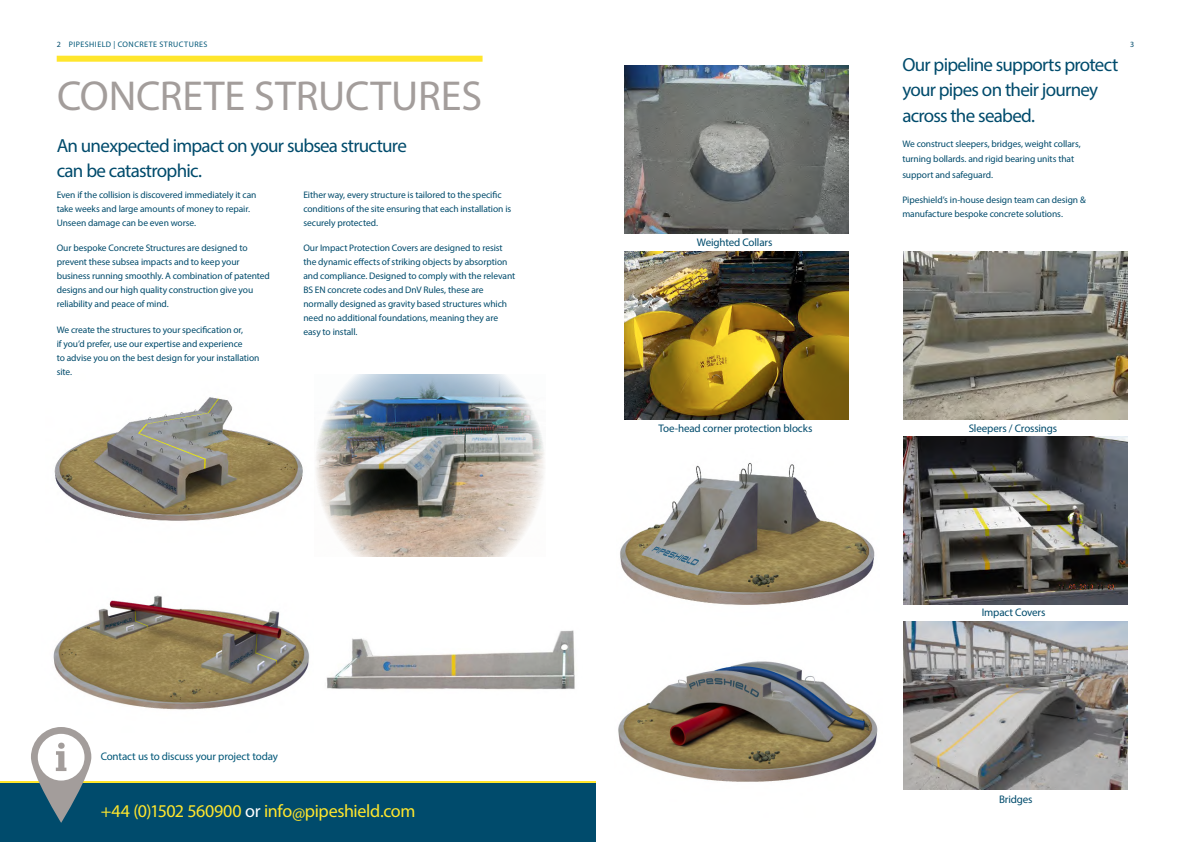
<style>
.page{position:relative;width:1191px;height:842px;background:#fff}
.page>*{position:absolute;margin:0;border:0;box-sizing:border-box;transform-origin:0 0}
.Headers_RHT_Face_pag{font:42px "Myriad Pro";color:#a39d9b}
.Page_intros{font:19px/25.5px "Myriad Pro";letter-spacing:-.04em;color:#004b6c}
.Page_intros_span{font:19px/25px "Myriad Pro";letter-spacing:-.04em;color:#004b6c}
.t1{font:18px "Myriad Pro";letter-spacing:-.02em;color:#ffe62c}
.t2{font:11px "Myriad Pro";letter-spacing:-.015em;color:#004b6c}
.t3{font:11px "Myriad Pro";letter-spacing:-.015em;color:#005778}
.Body{font:9.5px/14px "Myriad Pro";letter-spacing:-.01em;color:#004b6c}
.t4{font:8px "Myriad Pro";letter-spacing:.06em;color:#005778}
.t5{font:8px "Myriad Pro";color:#004b6c}
.s1{color:#004b6c}
.s2{color:#fff}
</style>
<div class="page">
<hr style="left:0;top:781px;width:595px;height:3px;background:#ffe62c">
<div style="left:0;top:784px;width:595px;height:58px;background:#004b6c"></div>
<img style="left:53px;top:595px;width:256px;height:115px">
<div style="left:57px;top:56px;width:425px;height:6px;background:#ffe62c"></div>
<svg style="left:31px;top:727px;width:60px;height:96px"></svg>
<img style="left:54px;top:397px;width:249px;height:124px">
<img style="left:316px;top:374px;width:229px;height:183px">
<img style="left:624px;top:65px;width:224px;height:168px">
<img style="left:624px;top:251px;width:224px;height:168px">
<img style="left:620px;top:463px;width:255px;height:142px">
<img style="left:618px;top:661px;width:260px;height:121px">
<img style="left:326px;top:630px;width:249px;height:60px">
<img style="left:903px;top:251px;width:224px;height:168px">
<img style="left:903px;top:621px;width:224px;height:169px">
<img style="left:903px;top:436px;width:224px;height:168px">
<p class="t4" style="left:57px;top:39px;width:72px"><span class="s1">2</span> PIPESHIELD | Concrete</p>
<p class="t4" style="left:159px;top:39px;width:40px">Structures</p>
<p class="t5" style="left:1130px;top:39px;width:6px">3</p>
<p class="Headers_RHT_Face_pag" style="left:57px;top:70px;width:426px">CONCRETE STRUCTURES</p>
<p class="Page_intros_span" style="left:57px;top:133px;width:352px">An unexpected impact on your subsea structure can be catastrophic.</p>
<p class="Body" style="left:303px;top:188px;width:209px">Either way, every structure is tailored to the specific conditions of the site ensuring that each installation is securely protected.</p>
<p class="Body" style="left:303px;top:241px;width:213px">Our Impact Protection Covers are designed to resist the dynamic effects of striking objects by absorption and compliance. Designed to comply with the relevant BS EN concrete codes and DnV Rules, these are normally designed as gravity based structures which need no additional foundations, meaning they are easy to install.</p>
<p class="Body" style="left:57px;top:188px;width:201px">Even if the collision is discovered immediately it can take weeks and large amounts of money to repair.<br>Unseen damage can be even worse.</p>
<p class="Body" style="left:57px;top:241px;width:215px">Our bespoke Concrete Structures are designed to prevent these subsea impacts and to keep your business running smoothly. A combination of patented designs and our high quality construction give you reliability and peace of mind.</p>
<p class="Body" style="left:57px;top:322px;width:204px">We create the structures to your specification or,<br>if you’d prefer, use our expertise and experience<br>to advise you on the best design for your installation site.</p>
<p class="t3" style="left:101px;top:749px;width:179px">Contact us to discuss your project today</p>
<p class="t1" style="left:101px;top:800px;width:316px">+44 (0)1502 560900 <span class="s2">or</span> info@pipeshield.com</p>
<p class="t2" style="left:697px;top:236px;width:77px">Weighted Collars</p>
<p class="Page_intros" style="left:902px;top:51px;width:217px">Our pipeline supports protect your pipes on their journey across the seabed.</p>
<p class="Body" style="left:902px;top:136px;width:180px">We construct sleepers, bridges, weight collars,</p>
<p class="Body" style="left:902px;top:152px;width:173px">turning bollards. and rigid bearing units that</p>
<p class="Body" style="left:902px;top:168px;width:92px">support and safeguard.</p>
<p class="Body" style="left:902px;top:193px;width:185px">Pipeshield’s in-house design team can design &amp; manufacture bespoke concrete solutions.</p>
<p class="t2" style="left:658px;top:422px;width:155px">Toe-head corner protection blocks</p>
<p class="t2" style="left:968px;top:422px;width:90px">Sleepers / Crossings</p>
<p class="t2" style="left:981px;top:606px;width:65px">Impact Covers</p>
<p class="t2" style="left:999px;top:792px;width:35px">Bridges</p>
</div>
